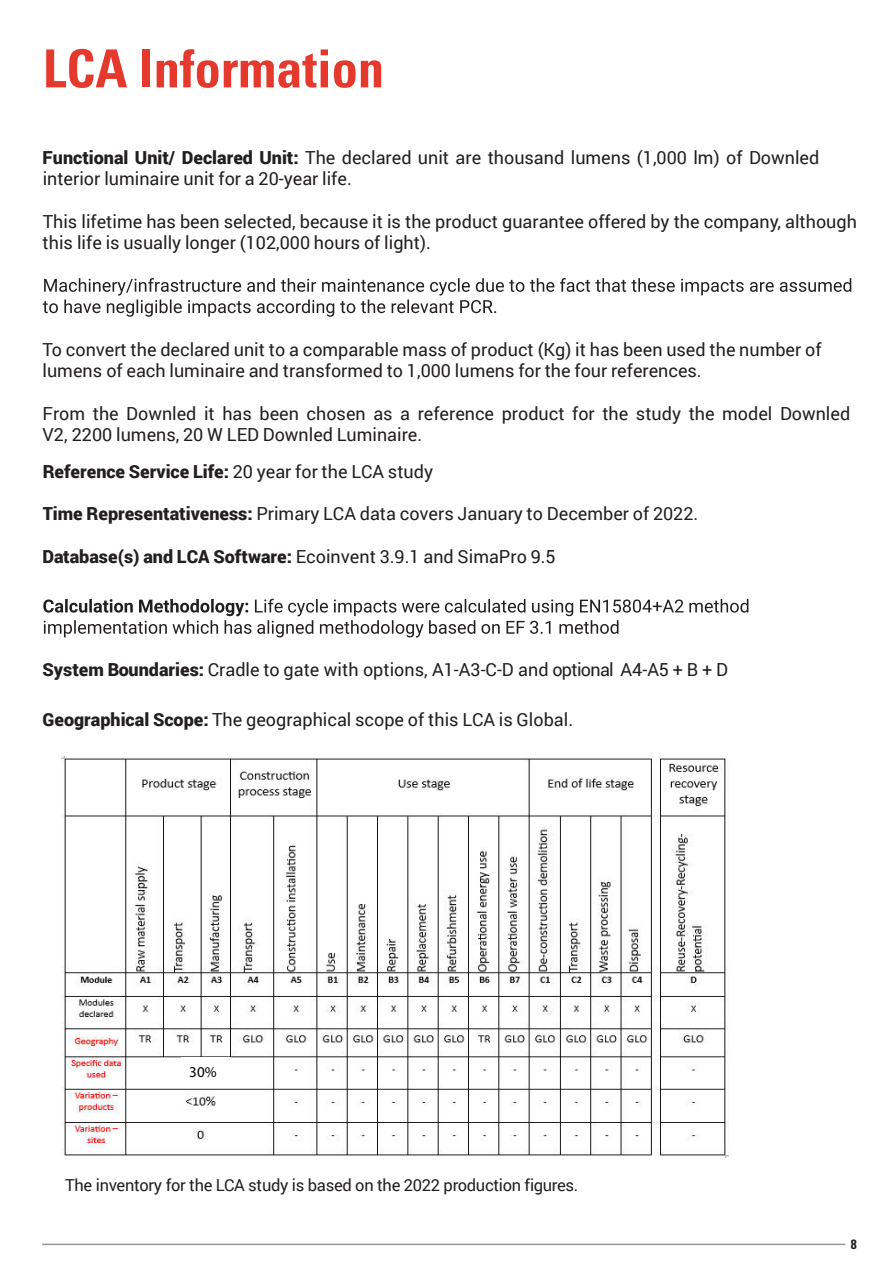
<style>
.page{position:relative;width:893px;height:1263px;background:#fff}
.page>*{position:absolute;margin:0;border:0;box-sizing:border-box;transform-origin:0 0}
.t1{font:700 condensed 52.5px "Univers";color:#e6392e}
.t2{font:18px/21.3px "Roboto";color:#231f20}
.t3{font:900 18px "Roboto";color:#231f20}
.t4{font:16.5px "Roboto";letter-spacing:-.02em;color:#231f20}
.t5{font:15px "Myriad Pro";color:#000}
.t6{font:700 condensed 13.5px "Univers";color:#231f20}
.s1{font-weight:900}
.s2{font-weight:400}
</style>
<div class="page">
<svg style="left:43px;top:278px;width:808px;height:39px"></svg>
<svg style="left:43px;top:599px;width:705px;height:38px"></svg>
<hr style="left:42px;top:1243px;width:803px;height:2px;background:#939598">
<img style="left:61px;top:756px;width:668px;height:401px">
<div style="left:181px;top:1057px;width:50px;height:24px;background:#fff"></div>
<div style="left:178px;top:1063px;width:50px;height:17px;background:#fff"></div>
<h1 class="t1" style="left:43px;top:36px;width:343px">LCA Information</h1>
<p class="t2" style="left:43px;top:146px;width:778px"><span class="s1">Functional Unit/ Declared Unit:</span> The declared unit are thousand lumens (1,000 lm) of Downled interior luminaire unit for a 20-year life.</p>
<p class="t2" style="left:43px;top:210px;width:816px">This lifetime has been selected, because it is the product guarantee offered by the company, although this life is usually longer (102,000 hours of light).</p>
<p class="t2" style="left:43px;top:338px;width:780px">To convert the declared unit to a comparable mass of product (Kg) it has been used the number of lumens of each luminaire and transformed to 1,000 lumens for the four references.</p>
<p class="t2" style="left:43px;top:402px;width:809px">From the Downled it has been chosen as a reference product for the study the model Downled<br>V2, 2200 lumens, 20 W LED Downled Luminaire.</p>
<p class="t3" style="left:43px;top:459px;width:392px">Reference Service Life: <span class="s2">20 year for the LCA study</span></p>
<p class="t2" style="left:43px;top:502px;width:657px"><span class="s1">Time Representativeness:</span> Primary LCA data covers January to December of 2022.</p>
<p class="t2" style="left:43px;top:545px;width:515px"><span class="s1">Database(s) and LCA Software:</span> Ecoinvent 3.9.1 and SimaPro 9.5</p>
<p class="t2" style="left:43px;top:658px;width:687px"><span class="s1">System Boundaries:</span> Cradle to gate with options, A1-A3-C-D and optional A4-A5 + B + D</p>
<p class="t2" style="left:43px;top:708px;width:532px"><span class="s1">Geographical Scope:</span> The geographical scope of this LCA is Global.</p>
<p class="t5" style="left:185px;top:1062px;width:29px">30%</p>
<p class="t5" style="left:189px;top:1063px;width:29px">30%</p>
<p class="t4" style="left:65px;top:1173px;width:515px">The inventory for the LCA study is based on the 2022 production figures.</p>
<p class="t6" style="left:851px;top:1236px;width:7px">8</p>
</div>
